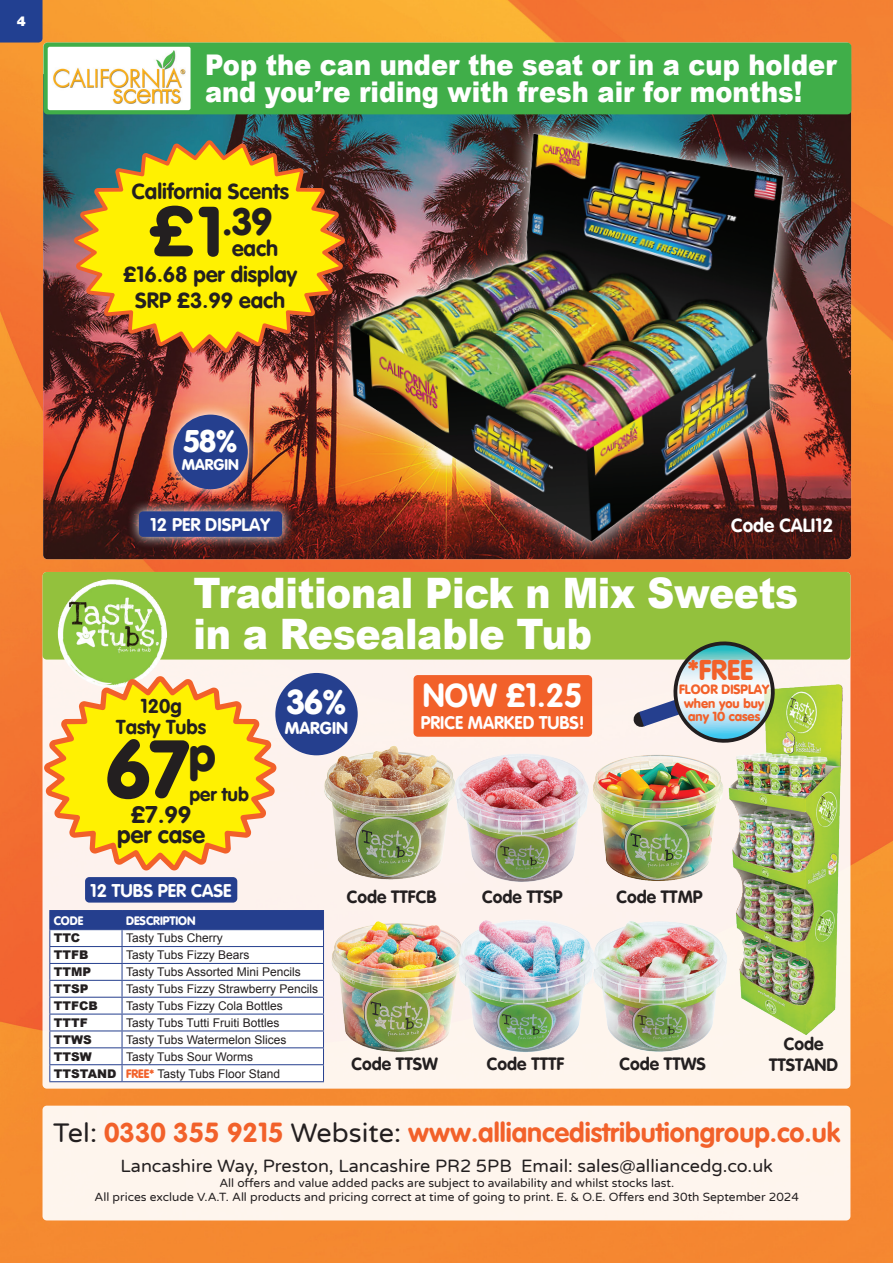
<style>
.page{position:relative;width:893px;height:1263px;background:#fff}
.page>*{position:absolute;margin:0;border:0;box-sizing:border-box;transform-origin:0 0}
.t1{font:900 80.85px "VAG Rounded";color:#231f20}
.t2{font:900 42px/40.5px "Arial";letter-spacing:-.01em;color:#fff;scale:.9 1}
.t3{font:900 37.2px "VAG Rounded";color:#231f20}
.t4{font:900 33.75px "VAG Rounded";color:#fff}
.t5{font:700 33px "VAG Rounded";color:#fff}
.t6{font:900 30.6px "VAG Rounded";color:#fff}
.t7{font:900 28.5px/27px "Arial";color:#fff;scale:.9 1}
.t8{font:900 28.05px "VAG Rounded";color:#f2612a}
.t9{font:700 27px "VAG Rounded";color:#f2612a}
.t10{font:700 23.7px/19.5px "VAG Rounded";color:#231f20;text-align:center}
.t11{font:700 21.75px/26px "VAG Rounded";color:#231f20;text-align:center}
.t12{font:700 19.65px/21px "VAG Rounded";color:#231f20;text-align:center}
.t13{font:700 19.05px "VAG Rounded";color:#231f20}
.t14{font:700 18.9px "VAG Rounded";color:#fff}
.t15{font:18px "Varela Round";color:#231f20}
.t16{font:700 18px "VAG Rounded";color:#fff}
.t17{font:700 17.4px/21px "VAG Rounded";color:#231f20;text-align:center}
.t18{font:900 16.8px "VAG Rounded";color:#fff}
.t19{font:900 15.3px "VAG Rounded";color:#fff}
.t20{font:900 13.5px "Helvetica Neue";color:#fff}
.t21{font:900 13.2px "VAG Rounded";color:#f2612a}
.t22{font:900 12.9px/13.5px "VAG Rounded";color:#f2612a;text-align:center}
.t23{font:12px/17.1px "Arial";color:#231f20}
.t24{font:12px/14.4px "Varela Round";color:#231f20;text-align:center}
.t25{font:900 12px "Arial";color:#231f20}
.t26{font:900 12px "VAG Rounded";color:#fff}
.s1{font-size:69.75px}
.s2{font-weight:900}
.s3{font-family:"VAG Rounded";font-weight:900;color:#f2612a}
.s4{font-family:"Varela Round";font-weight:400;color:#231f20}
</style>
<div class="page">
<img style="left:0;top:0;width:893px;height:1263px">
<div style="left:43px;top:1106px;width:807px;height:114px;background:#fef5ed;border-radius:4px"></div>
<div style="left:0;top:0;width:43px;height:43px;background:#224091"></div>
<div style="left:43px;top:572px;width:807px;height:517px;background:#fdf2ed;border-radius:4px"></div>
<img style="left:43px;top:112px;width:808px;height:447px">
<img style="left:162px;top:439px;width:97px;height:61px">
<div style="left:173px;top:415px;width:75px;height:74px;background:#253f8e;border-radius:50%"></div>
<img style="left:318px;top:114px;width:506px;height:458px">
<img style="left:329px;top:115px;width:479px;height:444px">
<img style="left:71px;top:114px;width:277px;height:325px">
<img style="left:127px;top:500px;width:167px;height:48px">
<div style="left:139px;top:511px;width:143px;height:26px;background:#253f8e;border-radius:4px"></div>
<div style="left:43px;top:43px;width:808px;height:71px;background:#40ae49;border-radius:4px"></div>
<div style="left:48px;top:47px;width:143px;height:63px;background:#fff;border-radius:2px"></div>
<img style="left:53px;top:51px;width:132px;height:53px">
<div style="left:43px;top:572px;width:807px;height:87px;background:#93c13d;border-radius:4px"></div>
<svg style="left:49px;top:910px;width:275px;height:172px;background:#d9ddeb"></svg>
<hr style="left:49px;top:929px;width:73px;height:1px;background:#253f8e">
<hr style="left:122px;top:929px;width:202px;height:1px;background:#253f8e">
<img style="left:312px;top:735px;width:125px;height:145px">
<img style="left:437px;top:754px;width:135px;height:128px">
<img style="left:572px;top:755px;width:151px;height:126px">
<div style="left:414px;top:675px;width:178px;height:62px;background:#f2612a;border-radius:4px"></div>
<img style="left:321px;top:910px;width:125px;height:151px">
<img style="left:446px;top:920px;width:135px;height:132px">
<img style="left:581px;top:921px;width:143px;height:131px">
<div style="left:275px;top:673px;width:83px;height:82px;background:#253f8e;border-radius:50%"></div>
<img style="left:724px;top:684px;width:119px;height:351px">
<svg style="left:633px;top:641px;width:148px;height:108px"></svg>
<svg style="left:40px;top:571px;width:241px;height:304px"></svg>
<div style="left:85px;top:877px;width:152px;height:25px;background:#253f8e;border-radius:4px"></div>
<p class="t20" style="left:17px;top:15px;width:11px">4</p>
<h3 class="t7" style="left:205px;top:51px;width:703px">Pop the can under the seat or in a cup holder and you’re riding with fresh air for months!</h3>
<h3 class="t11" style="left:132px;top:180px;width:159px">California Scents</h3>
<h3 class="t3" style="left:149px;top:205px;width:125px"><span class="s1">£1</span>.39</h3>
<h3 class="t11" style="left:123px;top:263px;width:175px">£16.68 per display<br>SRP £3.99 each</h3>
<h3 class="t11" style="left:232px;top:236px;width:48px">each</h3>
<h3 class="t6" style="left:184px;top:427px;width:55px">58%</h3>
<p class="t19" style="left:182px;top:458px;width:59px">MARGIN</p>
<h3 class="t16" style="left:150px;top:516px;width:121px">12 PER DISPLAY</h3>
<h3 class="t14" style="left:731px;top:517px;width:104px">Code CALI12</h3>
<h2 class="t2" style="left:193px;top:572px;width:673px">Traditional Pick n Mix Sweets in a Resealable Tub</h2>
<h3 class="t12" style="left:116px;top:696px;width:91px">120g<br>Tasty Tubs</h3>
<h1 class="t1" style="left:107px;top:733px;width:111px">67<sup>p</sup></h1>
<h3 class="t10" style="left:117px;top:807px;width:89px">£7.99 per case</h3>
<h3 class="t13" style="left:189px;top:786px;width:61px">per tub</h3>
<h3 class="t16" style="left:90px;top:882px;width:143px">12 TUBS PER CASE</h3>
<h3 class="t4" style="left:287px;top:687px;width:60px">36%</h3>
<h3 class="t18" style="left:285px;top:721px;width:65px">MARGIN</h3>
<h3 class="t5" style="left:423px;top:681px;width:161px">NOW £1.25</h3>
<h3 class="t16" style="left:421px;top:715px;width:165px">PRICE MARKED TUBS!</h3>
<h3 class="t8" style="left:688px;top:657px;width:67px">*FREE</h3>
<p class="t21" style="left:679px;top:684px;width:92px">FLOOR DISPLAY</p>
<p class="t22" style="left:684px;top:697px;width:82px">when you buy any 10 cases</p>
<h3 class="t17" style="left:347px;top:887px;width:91px">Code TTFCB</h3>
<h3 class="t17" style="left:482px;top:887px;width:82px">Code TTSP</h3>
<h3 class="t17" style="left:616px;top:887px;width:88px">Code TTMP</h3>
<p class="t26" style="left:54px;top:915px;width:31px">CODE</p>
<p class="t26" style="left:126px;top:915px;width:71px">DESCRIPTION</p>
<p class="t25" style="left:54px;top:929px;width:28px">TTC</p>
<p class="t23" style="left:126px;top:930px;width:98px">Tasty Tubs Cherry</p>
<p class="t25" style="left:54px;top:946px;width:36px">TTFB</p>
<p class="t23" style="left:126px;top:947px;width:125px">Tasty Tubs Fizzy Bears</p>
<p class="t25" style="left:54px;top:963px;width:39px">TTMP</p>
<p class="t23" style="left:126px;top:963px;width:176px">Tasty Tubs Assorted Mini Pencils</p>
<p class="t25" style="left:54px;top:980px;width:36px">TTSP</p>
<p class="t23" style="left:126px;top:980px;width:194px">Tasty Tubs Fizzy Strawberry Pencils</p>
<p class="t25" style="left:54px;top:997px;width:46px">TTFCB</p>
<p class="t23" style="left:126px;top:997px;width:158px">Tasty Tubs Fizzy Cola Bottles</p>
<p class="t25" style="left:54px;top:1014px;width:35px">TTTF</p>
<p class="t23" style="left:126px;top:1014px;width:155px">Tasty Tubs Tutti Fruiti Bottles</p>
<p class="t25" style="left:54px;top:1031px;width:39px">TTWS</p>
<p class="t23" style="left:126px;top:1031px;width:162px">Tasty Tubs Watermelon Slices</p>
<p class="t25" style="left:54px;top:1047px;width:39px">TTSW</p>
<p class="t23" style="left:54px;top:1048px;width:228px;text-indent:72px">Tasty Tubs Sour Worms<br><span class="s2">TTSTAND</span> <span class="s3">FREE*</span> Tasty Tubs Floor Stand</p>
<h3 class="t17" style="left:351px;top:1054px;width:88px">Code TTSW</h3>
<h3 class="t17" style="left:487px;top:1054px;width:79px">Code TTTF</h3>
<h3 class="t17" style="left:619px;top:1054px;width:88px">Code TTWS</h3>
<h3 class="t17" style="left:769px;top:1034px;width:71px">Code<br>TTSTAND</h3>
<h3 class="t9" style="left:53px;top:1120px;width:788px"><span class="s4">Tel:</span> 0330 355 9215 <span class="s4">Website:</span> www.alliancedistributiongroup.co.uk</h3>
<h3 class="t15" style="left:121px;top:1154px;width:654px">Lancashire Way, Preston, Lancashire PR2 5PB Email: sales@alliancedg.co.uk</h3>
<p class="t24" style="left:95px;top:1175px;width:706px">All offers and value added packs are subject to availability and whilst stocks last.<br>All prices exclude V.A.T. All products and pricing correct at time of going to print. E. &amp; O.E. Offers end 30th September 2024</p>
</div>
